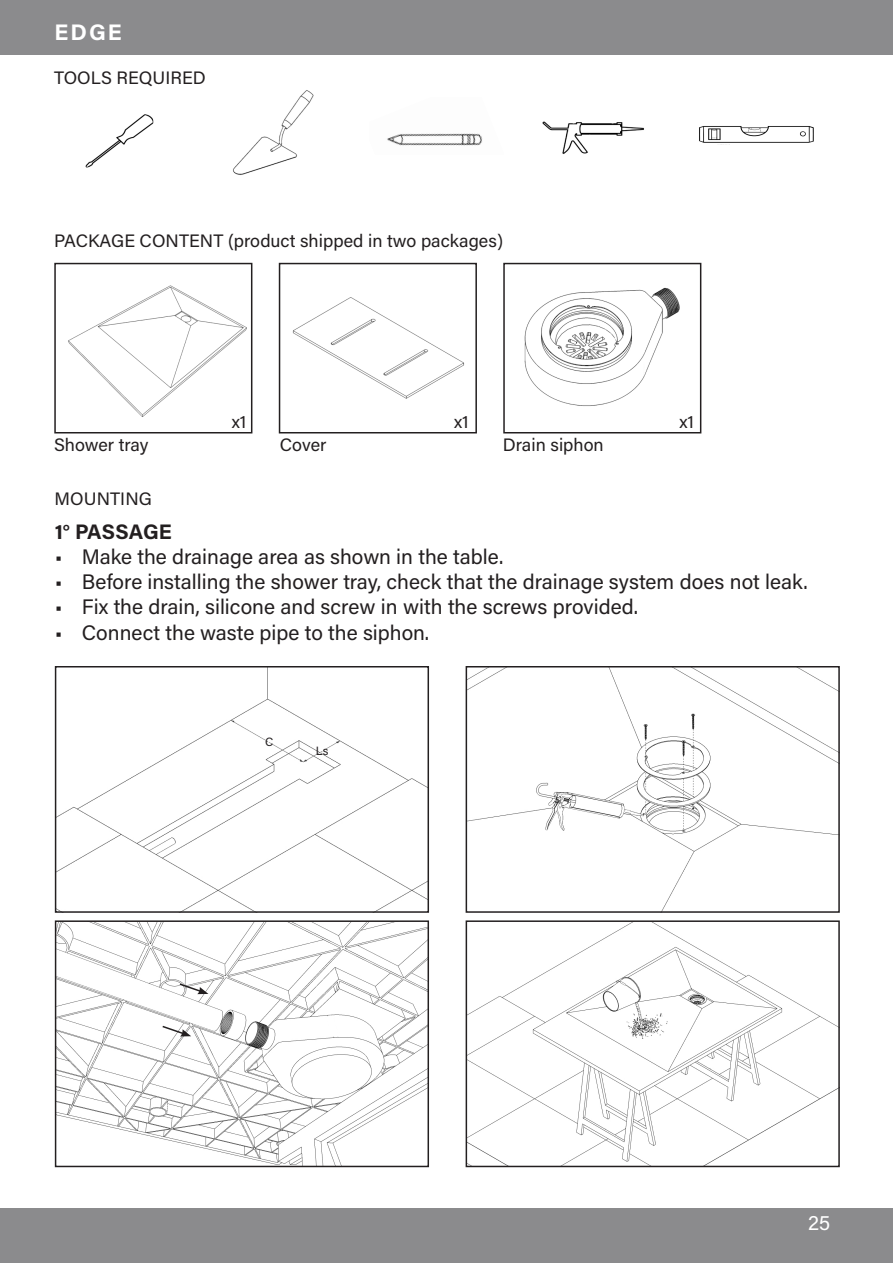
<style>
.page{position:relative;width:893px;height:1263px;background:#fff}
.page>*{position:absolute;margin:0;border:0;box-sizing:border-box;transform-origin:0 0}
.t1{font:22.5px "Acumin Variable Concept";color:#fff}
.t2{font:21px "Acumin Variable Concept";letter-spacing:.02em;color:#231f20}
.t3{font:21px "Acumin Variable Concept";letter-spacing:.045em;color:#231f20}
.t4{font:21px "Acumin Variable Concept";color:#fff}
.t5{font:18px "Acumin Variable Concept";letter-spacing:.02em;color:#231f20}
.t6{font:12px "Acumin Variable Concept";color:#231f20}
</style>
<div class="page">
<div style="left:0;top:0;width:893px;height:54px;background:#8b8b8d"></div>
<div style="left:0;top:1209px;width:893px;height:54px;background:#8b8b8d"></div>
<img style="left:699px;top:126px;width:115px;height:17px">
<img style="left:233px;top:90px;width:81px;height:85px">
<img style="left:387px;top:133px;width:96px;height:13px">
<img style="left:542px;top:121px;width:102px;height:33px">
<img style="left:86px;top:114px;width:67px;height:53px">
<img style="left:68px;top:285px;width:179px;height:132px">
<div style="left:54px;top:263px;width:198px;height:170px;border:2px solid #231f20"></div>
<img style="left:524px;top:287px;width:156px;height:119px">
<div style="left:503px;top:263px;width:198px;height:170px;border:2px solid #231f20"></div>
<img style="left:292px;top:297px;width:172px;height:102px">
<div style="left:279px;top:263px;width:198px;height:170px;border:2px solid #231f20"></div>
<img style="left:58px;top:669px;width:368px;height:241px">
<div style="left:55px;top:666px;width:374px;height:247px;border:2px solid #231f20"></div>
<img style="left:469px;top:669px;width:368px;height:241px">
<div style="left:466px;top:666px;width:374px;height:247px;border:2px solid #231f20"></div>
<img style="left:469px;top:923px;width:368px;height:241px">
<div style="left:466px;top:920px;width:374px;height:247px;border:2px solid #231f20"></div>
<img style="left:58px;top:923px;width:368px;height:241px">
<div style="left:55px;top:920px;width:374px;height:247px;border:2px solid #231f20"></div>
<svg style="left:161px;top:1024px;width:30px;height:12px"></svg>
<svg style="left:178px;top:982px;width:30px;height:12px"></svg>
<svg style="left:326px;top:1015px;width:13px;height:22px"></svg>
<p class="t1" style="left:55px;top:16px;width:68px">EDGE</p>
<p class="t5" style="left:54px;top:65px;width:153px">TOOLS REQUIRED</p>
<p class="t5" style="left:54px;top:228px;width:450px">PACKAGE CONTENT (product shipped in two packages)</p>
<p class="t5" style="left:54px;top:433px;width:96px">Shower tray</p>
<p class="t5" style="left:232px;top:409px;width:16px">x1</p>
<p class="t5" style="left:454px;top:409px;width:16px">x1</p>
<p class="t5" style="left:679px;top:409px;width:16px">x1</p>
<p class="t5" style="left:280px;top:433px;width:48px">Cover</p>
<p class="t5" style="left:503px;top:433px;width:102px">Drain siphon</p>
<p class="t5" style="left:55px;top:486px;width:98px">MOUNTING</p>
<p class="t3" style="left:55px;top:517px;width:118px">1° PASSAGE</p>
<p class="t2" style="left:55px;top:542px;width:449px">• Make the drainage area as shown in the table.</p>
<p class="t2" style="left:55px;top:567px;width:754px">• Before installing the shower tray, check that the drainage system does not leak.</p>
<p class="t2" style="left:55px;top:593px;width:584px">• Fix the drain, silicone and screw in with the screws provided.</p>
<p class="t2" style="left:55px;top:618px;width:375px">• Connect the waste pipe to the siphon.</p>
<p class="t6" style="left:265px;top:734px;width:10px">C</p>
<p class="t6" style="left:316px;top:742px;width:14px">Ls</p>
<p class="t4" style="left:808px;top:1208px;width:23px">25</p>
</div>
